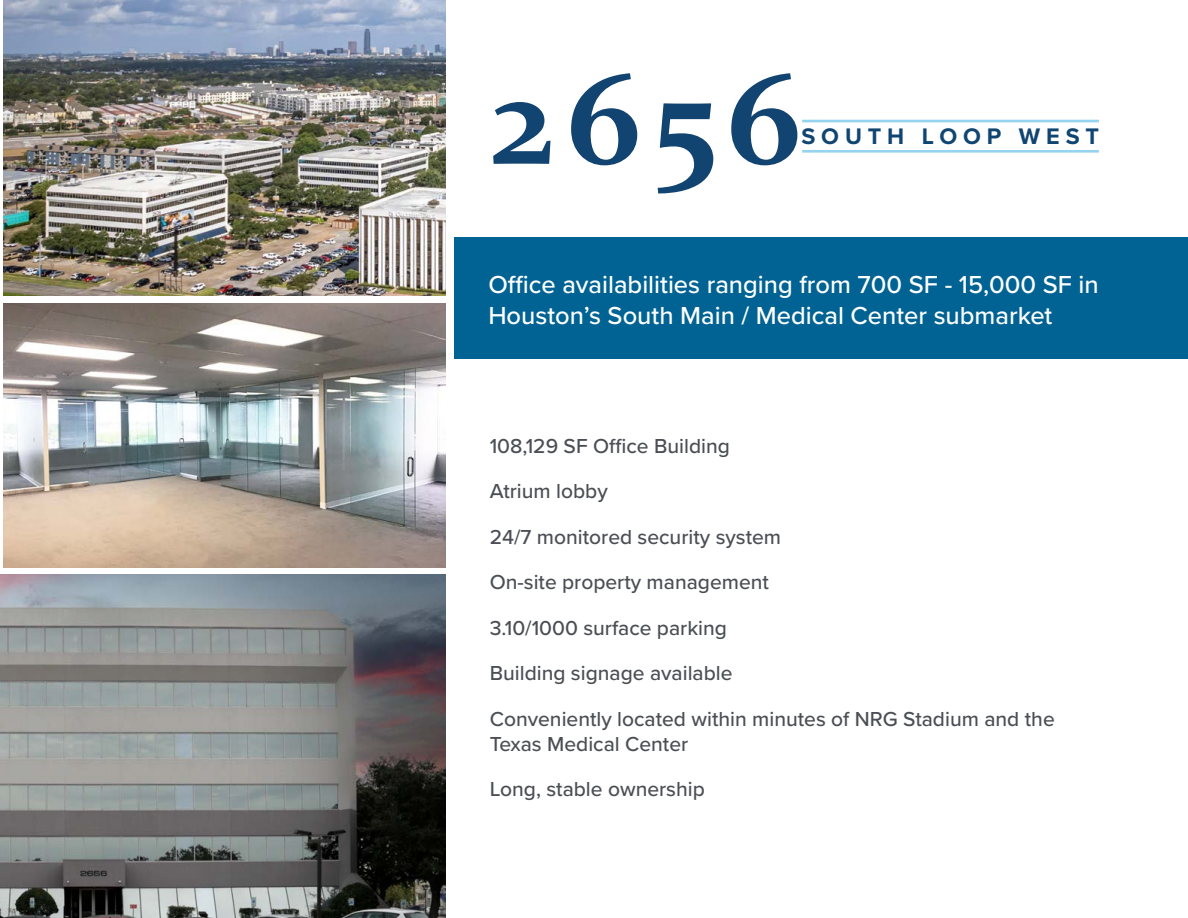
<style>
.page{position:relative;width:1188px;height:918px;background:#fff}
.page>*{position:absolute;margin:0;border:0;box-sizing:border-box;transform-origin:0 0}
.t1{font:700 132.9px "Constantia";color:#124471}
.t2{font:500 25.5px/31.5px "Proxima Nova";color:#fff}
.t3{font:700 23.4px "Proxima Nova";letter-spacing:.25em;color:#104571}
.t4{font:500 21px/45.5px "Proxima Nova";color:#4b4f55}
</style>
<div class="page">
<div style="left:455px;top:238px;width:733px;height:121px;background:#006393"></div>
<img style="left:0;top:574px;width:446px;height:344px">
<img style="left:4px;top:1px;width:442px;height:295px">
<img style="left:3px;top:303px;width:443px;height:265px">
<hr style="left:802px;top:150px;width:297px;height:3px;background:#96d3f0">
<hr style="left:802px;top:120px;width:297px;height:2px;background:#96d3f0">
<h1 class="t1" style="left:491px;top:27px;width:312px">2656</h1>
<p class="t3" style="left:801px;top:119px;width:299px">SOUTH LOOP WEST</p>
<p class="t2" style="left:488px;top:267px;width:612px">Office availabilities ranging from 700 SF - 15,000 SF in<br>Houston’s South Main / Medical Center submarket</p>
<p class="t4" style="left:490px;top:422px;width:567px">108,129 SF Office Building<br>Atrium lobby<br>24/7 monitored security system<br>On-site property management<br>3.10/1000 surface parking<br>Building signage available<br>Conveniently located within minutes of NRG Stadium and the</p>
<p class="t4" style="left:490px;top:720px;width:217px">Texas Medical Center<br>Long, stable ownership</p>
</div>
